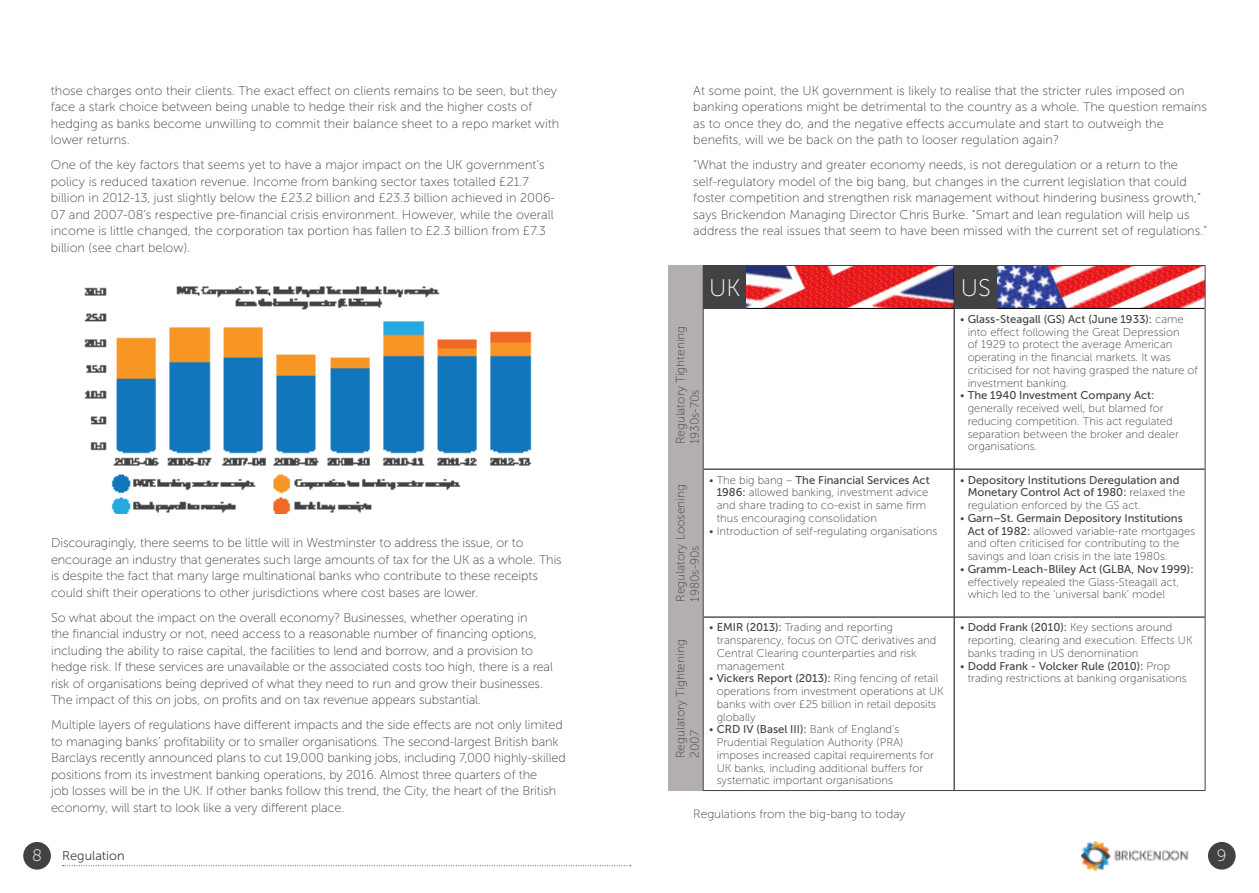
<style>
.page{position:relative;width:1259px;height:893px;background:#fff}
.page>*{position:absolute;margin:0;border:0;box-sizing:border-box;transform-origin:0 0}
.t1{font:24px "Museo Sans 100";color:#fff}
.t2{font:16.5px "Museo Sans 100";color:#fff}
.t3{font:12.75px/16.5px "Museo Sans 100";letter-spacing:-.01em;color:#424143}
.t4{font:12.75px "Museo Sans 300";color:#424143}
.t5{font:12px/14.4px "Museo Sans 100";color:#424143}
.t6{font:11.25px/12.8px "Museo Sans 100";color:#424143}
.t7{font:11.25px/12.8px "Museo Sans 500";color:#424143}
.s1{font-family:"Museo Sans 100"}
.s2{font-family:"Museo Sans 500"}
</style>
<div class="page">
<img style="left:1081px;top:841px;width:108px;height:29px">
<div style="left:23px;top:842px;width:28px;height:28px;background:#424143;border-radius:50%"></div>
<svg style="left:63px;top:865px;width:568px;height:1px"></svg>
<div style="left:1208px;top:842px;width:27px;height:28px;background:#424143;border-radius:50%"></div>
<img style="left:84px;top:286px;width:448px;height:228px">
<img style="left:746px;top:266px;width:458px;height:42px">
<div style="left:669px;top:265px;width:34px;height:526px;background:#b3afaf"></div>
<hr style="left:953px;top:266px;width:1px;height:42px;background:#000">
<hr style="left:703px;top:308px;width:251px;height:1px;background:#000">
<hr style="left:954px;top:308px;width:250px;height:1px;background:#000">
<hr style="left:953px;top:309px;width:1px;height:160px;background:#000">
<hr style="left:703px;top:469px;width:251px;height:1px;background:#000">
<hr style="left:954px;top:469px;width:250px;height:1px;background:#000">
<hr style="left:953px;top:469px;width:1px;height:148px;background:#000">
<hr style="left:703px;top:617px;width:251px;height:1px;background:#000">
<hr style="left:954px;top:617px;width:250px;height:1px;background:#000">
<hr style="left:953px;top:617px;width:1px;height:173px;background:#000">
<hr style="left:703px;top:265px;width:251px;height:1px;background:#424143">
<hr style="left:954px;top:265px;width:251px;height:1px;background:#424143">
<hr style="left:1204px;top:266px;width:1px;height:42px;background:#424143">
<hr style="left:703px;top:308px;width:1px;height:161px;background:#424143">
<hr style="left:1204px;top:308px;width:1px;height:161px;background:#424143">
<hr style="left:703px;top:469px;width:1px;height:148px;background:#424143">
<hr style="left:1204px;top:469px;width:1px;height:148px;background:#424143">
<hr style="left:703px;top:617px;width:1px;height:173px;background:#424143">
<hr style="left:1204px;top:617px;width:1px;height:173px;background:#424143">
<hr style="left:703px;top:790px;width:251px;height:1px;background:#424143">
<hr style="left:954px;top:790px;width:251px;height:1px;background:#424143">
<div style="left:703px;top:266px;width:43px;height:42px;background:#424143"></div>
<div style="left:954px;top:266px;width:43px;height:42px;background:#424143"></div>
<p class="t3" style="left:51px;top:82px;width:510px">those charges onto their clients. The exact effect on clients remains to be seen, but they face a stark choice between being unable to hedge their risk and the higher costs of hedging as banks become unwilling to commit their balance sheet to a repo market with lower returns.</p>
<p class="t3" style="left:51px;top:157px;width:506px">One of the key factors that seems yet to have a major impact on the UK government’s policy is reduced taxation revenue. Income from banking sector taxes totalled £21.7 billion in 2012-13, just slightly below the £23.2 billion and £23.3 billion achieved in 2006- 07 and 2007-08’s respective pre-financial crisis environment. However, while the overall income is little changed, the corporation tax portion has fallen to £2.3 billion from £7.3 billion (see chart below).</p>
<p class="t3" style="left:51px;top:534px;width:512px">Discouragingly, there seems to be little will in Westminster to address the issue, or to encourage an industry that generates such large amounts of tax for the UK as a whole. This is despite the fact that many large multinational banks who contribute to these receipts could shift their operations to other jurisdictions where cost bases are lower.</p>
<p class="t3" style="left:51px;top:609px;width:503px">So what about the impact on the overall economy? Businesses, whether operating in<br>the financial industry or not, need access to a reasonable number of financing options, including the ability to raise capital, the facilities to lend and borrow, and a provision to hedge risk. If these services are unavailable or the associated costs too high, there is a real risk of organisations being deprived of what they need to run and grow their businesses.<br>The impact of this on jobs, on profits and on tax revenue appears substantial.</p>
<p class="t3" style="left:51px;top:716px;width:516px">Multiple layers of regulations have different impacts and the side effects are not only limited to managing banks’ profitability or to smaller organisations. The second-largest British bank Barclays recently announced plans to cut 19,000 banking jobs, including 7,000 highly-skilled positions from its investment banking operations, by 2016. Almost three quarters of the<br>job losses will be in the UK. If other banks follow this trend, the City, the heart of the British economy, will start to look like a very different place.</p>
<p class="t3" style="left:693px;top:82px;width:515px">At some point, the UK government is likely to realise that the stricter rules imposed on banking operations might be detrimental to the country as a whole. The question remains as to once they do, and the negative effects accumulate and start to outweigh the benefits, will we be back on the path to looser regulation again?</p>
<p class="t3" style="left:693px;top:157px;width:515px">“What the industry and greater economy needs, is not deregulation or a return to the self-regulatory model of the big bang, but changes in the current legislation that could foster competition and strengthen risk management without hindering business growth,” says Brickendon Managing Director Chris Burke. “Smart and lean regulation will help us address the real issues that seem to have been missed with the current set of regulations.”</p>
<p class="t5" style="left:673px;top:444px;width:120px;rotate:-90deg">Regulatory Tightening<br>1930s-70s</p>
<p class="t5" style="left:673px;top:602px;width:119px;rotate:-90deg">Regulatory Loosening<br>1980s-90s</p>
<p class="t5" style="left:673px;top:758px;width:120px;rotate:-90deg">Regulatory Tightening<br>2007</p>
<h1 class="t1" style="left:709px;top:275px;width:33px">UK</h1>
<h1 class="t1" style="left:961px;top:275px;width:31px">US</h1>
<p class="t7" style="left:709px;top:473px;width:222px"><span class="s1">• The big bang –</span> The Financial Services Act</p>
<p class="t6" style="left:716px;top:486px;width:213px"><span class="s2">1986:</span> allowed banking, investment advice and share trading to co-exist in same firm thus encouraging consolidation</p>
<p class="t6" style="left:709px;top:524px;width:230px">• Introduction of self-regulating organisations</p>
<p class="t6" style="left:716px;top:621px;width:221px;text-indent:-8px">• <span class="s2">EMIR (2013):</span> Trading and reporting transparency, focus on OTC derivatives and Central Clearing counterparties and risk management</p>
<p class="t6" style="left:716px;top:672px;width:228px;text-indent:-8px">• <span class="s2">Vickers Report (2013):</span> Ring fencing of retail operations from investment operations at UK banks with over £25 billion in retail deposits globally</p>
<p class="t6" style="left:716px;top:723px;width:219px;text-indent:-8px">• <span class="s2">CRD IV (Basel III):</span> Bank of England’s Prudential Regulation Authority (PRA) imposes increased capital requirements for UK banks, including additional buffers for systematic important organisations</p>
<p class="t7" style="left:960px;top:313px;width:225px"><span class="s1">•</span> Glass-Steagall (GS) Act (June 1933): <span class="s1">came</span></p>
<p class="t6" style="left:967px;top:325px;width:232px">into effect following the Great Depression<br>of 1929 to protect the average American operating in the financial markets. It was criticised for not having grasped the nature of investment banking.</p>
<p class="t7" style="left:960px;top:389px;width:196px"><span class="s1">•</span> The 1940 Investment Company Act:</p>
<p class="t6" style="left:967px;top:402px;width:213px">generally received well, but blamed for reducing competition. This act regulated separation between the broker and dealer organisations.</p>
<p class="t7" style="left:967px;top:473px;width:219px;text-indent:-8px"><span class="s1">•</span> Depository Institutions Deregulation and<br>Monetary Control Act of 1980: <span class="s1">relaxed the</span></p>
<p class="t6" style="left:967px;top:499px;width:175px">regulation enforced by the GS act.</p>
<p class="t7" style="left:960px;top:512px;width:224px"><span class="s1">•</span> Garn–St. Germain Depository Institutions</p>
<p class="t6" style="left:967px;top:524px;width:229px"><span class="s2">Act of 1982:</span> allowed variable-rate mortgages and often criticised for contributing to the savings and loan crisis in the late 1980s.</p>
<p class="t7" style="left:960px;top:562px;width:235px"><span class="s1">•</span> Gramm-Leach-Bliley Act (GLBA, Nov 1999):</p>
<p class="t6" style="left:967px;top:575px;width:213px">effectively repealed the Glass-Steagall act, which led to the ‘universal bank’ model</p>
<p class="t6" style="left:967px;top:621px;width:226px;text-indent:-8px">• <span class="s2">Dodd Frank (2010):</span> Key sections around reporting, clearing and execution. Effects UK banks trading in US denomination</p>
<p class="t7" style="left:960px;top:659px;width:211px"><span class="s1">•</span> Dodd Frank - Volcker Rule (2010): <span class="s1">Prop</span></p>
<p class="t6" style="left:967px;top:672px;width:220px">trading restrictions at banking organisations</p>
<p class="t5" style="left:693px;top:807px;width:214px">Regulations from the big-bang to today</p>
<p class="t2" style="left:32px;top:847px;width:11px">8</p>
<p class="t2" style="left:1217px;top:847px;width:11px">9</p>
<p class="t4" style="left:62px;top:849px;width:64px">Regulation</p>
</div>
